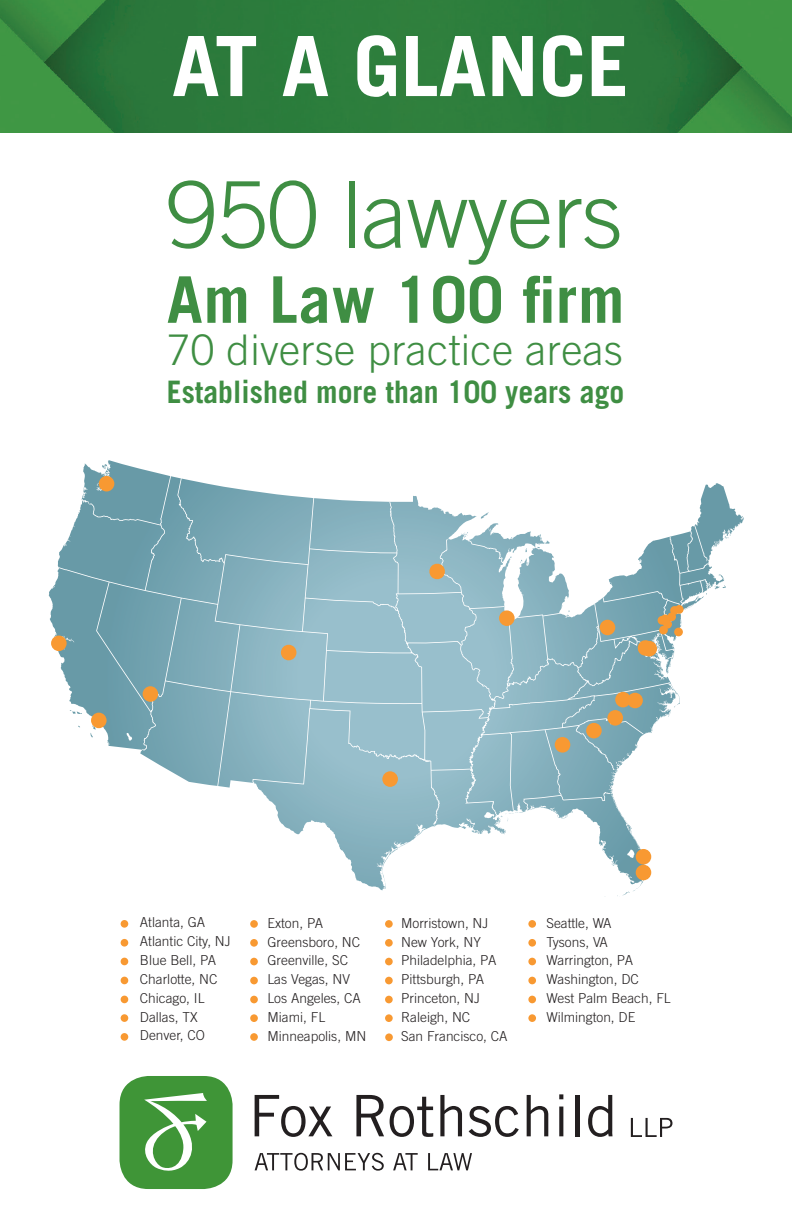
<style>
.page{position:relative;width:792px;height:1224px;background:#fff}
.page>*{position:absolute;margin:0;border:0;box-sizing:border-box;transform-origin:0 0}
.t1{font:300 92px "Trade Gothic LT Std";letter-spacing:-.01em;color:#3f8e43}
.t2{font:700 83.2px "Trade Gothic LT Std";color:#fff}
.t3{font:700 64.4px "Trade Gothic LT Std";letter-spacing:.015em;color:#3f8e43}
.t4{font:300 42.2px "Trade Gothic LT Std";letter-spacing:.01em;color:#3f8e43}
.t5{font:700 31px "Trade Gothic LT Std";color:#3f8e43;scale:.96 1}
.t6{font:300 13.6px/18.8px "Trade Gothic LT Std";color:#231f20}
</style>
<div class="page">
<div style="left:120px;top:1076px;width:113px;height:113px;background:#3f9537;border-radius:29px"></div>
<svg style="left:144px;top:1093px;width:63px;height:78px"></svg>
<svg style="left:255px;top:1095px;width:77px;height:42px"></svg>
<svg style="left:356px;top:1095px;width:28px;height:41px"></svg>
<svg style="left:390px;top:1097px;width:43px;height:40px"></svg>
<svg style="left:440px;top:1095px;width:22px;height:41px"></svg>
<svg style="left:469px;top:1106px;width:50px;height:31px"></svg>
<svg style="left:527px;top:1095px;width:21px;height:41px"></svg>
<svg style="left:559px;top:1107px;width:4px;height:29px"></svg>
<svg style="left:559px;top:1094px;width:4px;height:5px"></svg>
<div style="left:575px;top:1095px;width:5px;height:41px;background:#231f20"></div>
<svg style="left:588px;top:1095px;width:25px;height:42px"></svg>
<svg style="left:631px;top:1118px;width:41px;height:19px"></svg>
<svg style="left:255px;top:1153px;width:129px;height:18px"></svg>
<svg style="left:393px;top:1153px;width:25px;height:17px"></svg>
<svg style="left:428px;top:1153px;width:44px;height:17px"></svg>
<div style="left:121px;top:1033px;width:7px;height:8px;background:#f89932;border-radius:50%"></div>
<div style="left:121px;top:1014px;width:7px;height:8px;background:#f89932;border-radius:50%"></div>
<div style="left:121px;top:996px;width:7px;height:7px;background:#f89932;border-radius:50%"></div>
<div style="left:121px;top:977px;width:7px;height:7px;background:#f89932;border-radius:50%"></div>
<div style="left:121px;top:958px;width:7px;height:7px;background:#f89932;border-radius:50%"></div>
<div style="left:121px;top:939px;width:7px;height:8px;background:#f89932;border-radius:50%"></div>
<div style="left:121px;top:920px;width:7px;height:8px;background:#f89932;border-radius:50%"></div>
<div style="left:250px;top:1033px;width:8px;height:8px;background:#f89932;border-radius:50%"></div>
<div style="left:250px;top:1014px;width:8px;height:8px;background:#f89932;border-radius:50%"></div>
<div style="left:250px;top:996px;width:8px;height:7px;background:#f89932;border-radius:50%"></div>
<div style="left:250px;top:977px;width:8px;height:7px;background:#f89932;border-radius:50%"></div>
<div style="left:250px;top:958px;width:8px;height:7px;background:#f89932;border-radius:50%"></div>
<div style="left:250px;top:939px;width:8px;height:8px;background:#f89932;border-radius:50%"></div>
<div style="left:250px;top:920px;width:8px;height:8px;background:#f89932;border-radius:50%"></div>
<div style="left:385px;top:1014px;width:8px;height:8px;background:#f89932;border-radius:50%"></div>
<div style="left:385px;top:996px;width:8px;height:7px;background:#f89932;border-radius:50%"></div>
<div style="left:385px;top:977px;width:8px;height:7px;background:#f89932;border-radius:50%"></div>
<div style="left:385px;top:958px;width:8px;height:7px;background:#f89932;border-radius:50%"></div>
<div style="left:385px;top:939px;width:8px;height:8px;background:#f89932;border-radius:50%"></div>
<div style="left:385px;top:920px;width:8px;height:8px;background:#f89932;border-radius:50%"></div>
<div style="left:528px;top:1014px;width:8px;height:8px;background:#f89932;border-radius:50%"></div>
<div style="left:528px;top:996px;width:8px;height:7px;background:#f89932;border-radius:50%"></div>
<div style="left:528px;top:977px;width:8px;height:7px;background:#f89932;border-radius:50%"></div>
<div style="left:528px;top:958px;width:8px;height:7px;background:#f89932;border-radius:50%"></div>
<div style="left:528px;top:939px;width:8px;height:8px;background:#f89932;border-radius:50%"></div>
<div style="left:528px;top:920px;width:8px;height:8px;background:#f89932;border-radius:50%"></div>
<div style="left:385px;top:1033px;width:8px;height:8px;background:#f89932;border-radius:50%"></div>
<svg style="left:96px;top:460px;width:15px;height:16px"></svg>
<svg style="left:59px;top:476px;width:621px;height:345px"></svg>
<svg style="left:670px;top:525px;width:41px;height:78px"></svg>
<div style="left:91px;top:713px;width:16px;height:15px;background:#f89932;border-radius:50%"></div>
<div style="left:51px;top:636px;width:16px;height:15px;background:#f89932;border-radius:50%"></div>
<div style="left:143px;top:686px;width:15px;height:16px;background:#f89932;border-radius:50%"></div>
<div style="left:281px;top:645px;width:15px;height:15px;background:#f89932;border-radius:50%"></div>
<div style="left:382px;top:771px;width:16px;height:16px;background:#f89932;border-radius:50%"></div>
<svg style="left:429px;top:563px;width:17px;height:17px"></svg>
<div style="left:499px;top:610px;width:16px;height:16px;background:#f89932;border-radius:50%"></div>
<div style="left:636px;top:865px;width:15px;height:15px;background:#f89932;border-radius:50%"></div>
<div style="left:636px;top:849px;width:15px;height:16px;background:#f89932;border-radius:50%"></div>
<div style="left:600px;top:620px;width:15px;height:15px;background:#f89932;border-radius:50%"></div>
<svg style="left:641px;top:641px;width:16px;height:16px"></svg>
<svg style="left:637px;top:639px;width:17px;height:18px"></svg>
<div style="left:674px;top:628px;width:9px;height:8px;background:#f89932;border-radius:50%"></div>
<div style="left:659px;top:626px;width:9px;height:8px;background:#f89932;border-radius:50%"></div>
<div style="left:663px;top:620px;width:9px;height:9px;background:#f89932;border-radius:50%"></div>
<div style="left:658px;top:616px;width:8px;height:9px;background:#f89932;border-radius:50%"></div>
<div style="left:675px;top:605px;width:9px;height:9px;background:#f89932;border-radius:50%"></div>
<div style="left:670px;top:606px;width:9px;height:9px;background:#f89932;border-radius:50%"></div>
<div style="left:667px;top:612px;width:9px;height:9px;background:#f89932;border-radius:50%"></div>
<div style="left:661px;top:614px;width:9px;height:9px;background:#f89932;border-radius:50%"></div>
<div style="left:99px;top:476px;width:15px;height:15px;background:#f89932;border-radius:50%"></div>
<div style="left:627px;top:693px;width:16px;height:15px;background:#f89932;border-radius:50%"></div>
<div style="left:615px;top:692px;width:16px;height:15px;background:#f89932;border-radius:50%"></div>
<div style="left:586px;top:723px;width:16px;height:15px;background:#f89932;border-radius:50%"></div>
<div style="left:607px;top:710px;width:16px;height:16px;background:#f89932;border-radius:50%"></div>
<div style="left:555px;top:737px;width:15px;height:16px;background:#f89932;border-radius:50%"></div>
<img style="left:0;top:0;width:792px;height:132px">
<p class="t2" style="left:172px;top:15px;width:459px">AT A GLANCE</p>
<p class="t1" style="left:167px;top:160px;width:457px">950 lawyers</p>
<p class="t3" style="left:167px;top:260px;width:459px">Am Law 100 firm</p>
<p class="t4" style="left:167px;top:325px;width:458px">70 diverse practice areas</p>
<p class="t5" style="left:167px;top:373px;width:478px">Established more than 100 years ago</p>
<p class="t6" style="left:140px;top:913px;width:92px">Atlanta, GA<br>Atlantic City, NJ<br>Blue Bell, PA<br>Charlotte, NC<br>Chicago, IL<br>Dallas, TX<br>Denver, CO</p>
<p class="t6" style="left:267px;top:913px;width:100px">Exton, PA<br>Greensboro, NC<br>Greenville, SC<br>Las Vegas, NV<br>Los Angeles, CA<br>Miami, FL<br>Minneapolis, MN</p>
<p class="t6" style="left:401px;top:913px;width:108px">Morristown, NJ<br>New York, NY<br>Philadelphia, PA<br>Pittsburgh, PA<br>Princeton, NJ<br>Raleigh, NC<br>San Francisco, CA</p>
<p class="t6" style="left:546px;top:913px;width:126px">Seattle, WA<br>Tysons, VA<br>Warrington, PA<br>Washington, DC<br>West Palm Beach, FL<br>Wilmington, DE</p>
</div>
